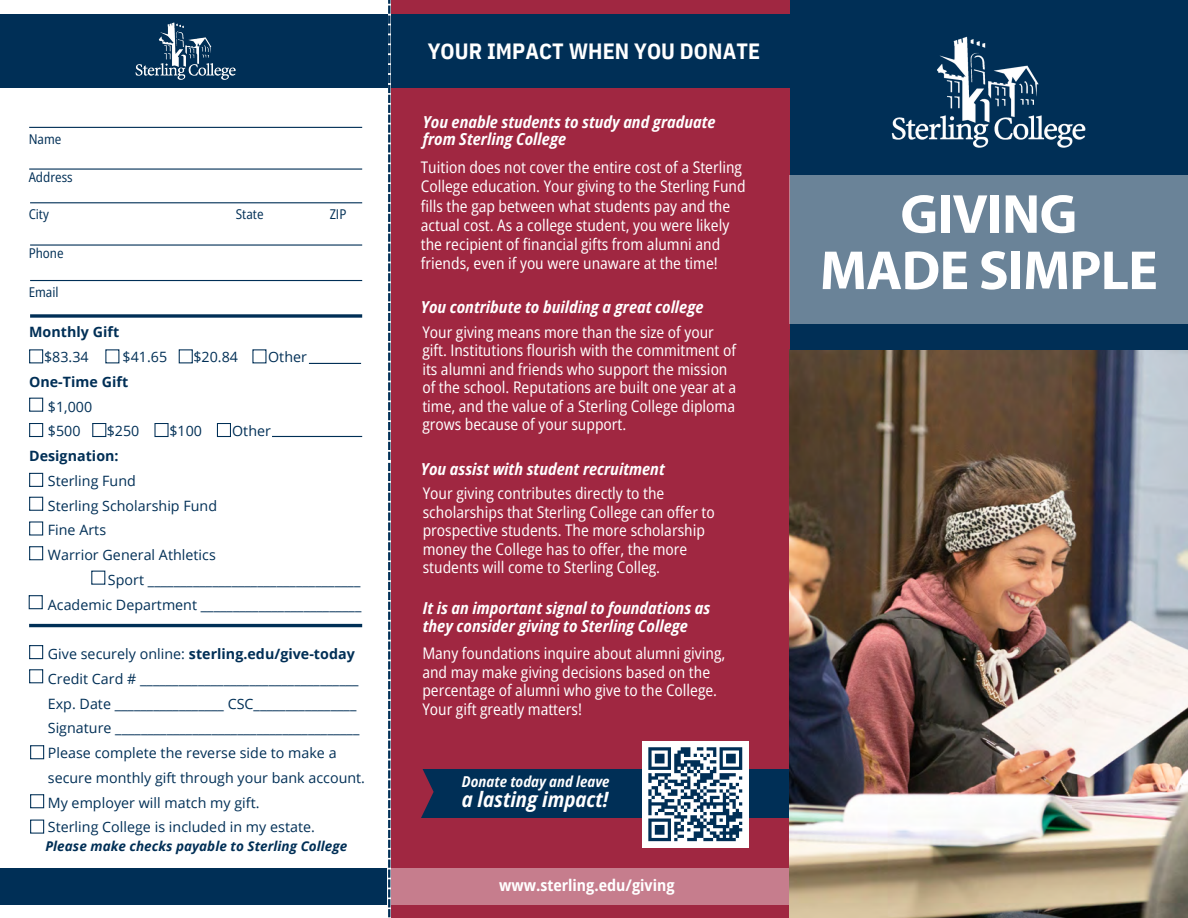
<style>
.page{position:relative;width:1188px;height:918px;background:#fff}
.page>*{position:absolute;margin:0;border:0;box-sizing:border-box;transform-origin:0 0}
.t1{font:700 55.5px/56.2px "Myriad Pro";letter-spacing:-.015em;color:#fff;text-align:center}
.t2{font:700 22.05px "IBM Plex Sans Cond";letter-spacing:.005em;color:#fff}
.t3{font:italic 700 semi-condensed 21.15px "Open Sans";color:#fff}
.t4{font:italic 700 semi-condensed 16.5px/16.8px "Open Sans";color:#fff}
.t5{font:semi-condensed 16.05px/18.6px "Open Sans";color:#fff}
.t6{font:700 semi-condensed 16.05px "Open Sans";color:#fff}
.t7{font:italic 700 semi-condensed 15px "Open Sans";color:#fff}
.t8{font:14.25px "Open Sans";letter-spacing:.005em;color:#002f56}
.t9{font:700 14.25px "Open Sans";letter-spacing:.005em;color:#002f56}
.t10{font:italic 700 13.5px "Open Sans";letter-spacing:.005em;color:#002f56}
.t11{font:semi-condensed 13.5px "Open Sans";color:#002f56}
.s1{font-weight:400}
</style>
<div class="page">
<div style="left:0;top:15px;width:387px;height:73px;background:#002f56"></div>
<div style="left:392px;top:0;width:398px;height:918px;background:#a02741"></div>
<div style="left:392px;top:868px;width:398px;height:37px;background:#c67d8d"></div>
<div style="left:0;top:868px;width:387px;height:37px;background:#002f56"></div>
<img style="left:790px;top:350px;width:398px;height:568px">
<div style="left:790px;top:0;width:398px;height:350px;background:#002f56"></div>
<img style="left:892px;top:36px;width:193px;height:111px">
<div style="left:790px;top:176px;width:398px;height:148px;background:#6a8398"></div>
<svg style="left:29px;top:349px;width:14px;height:14px"></svg>
<svg style="left:105px;top:349px;width:14px;height:14px"></svg>
<svg style="left:179px;top:349px;width:14px;height:14px"></svg>
<svg style="left:252px;top:349px;width:14px;height:14px"></svg>
<svg style="left:29px;top:423px;width:14px;height:14px"></svg>
<svg style="left:92px;top:423px;width:14px;height:14px"></svg>
<svg style="left:154px;top:423px;width:15px;height:14px"></svg>
<svg style="left:217px;top:423px;width:14px;height:14px"></svg>
<hr style="left:29px;top:127px;width:333px;height:1px;background:#002f56">
<hr style="left:29px;top:168px;width:333px;height:2px;background:#002f56">
<svg style="left:30px;top:314px;width:332px;height:4px"></svg>
<hr style="left:309px;top:363px;width:52px;height:1px;background:#002f56">
<svg style="left:29px;top:398px;width:14px;height:14px"></svg>
<hr style="left:272px;top:436px;width:90px;height:1px;background:#002f56">
<svg style="left:29px;top:473px;width:14px;height:14px"></svg>
<svg style="left:29px;top:497px;width:14px;height:14px"></svg>
<svg style="left:29px;top:521px;width:14px;height:15px"></svg>
<svg style="left:29px;top:546px;width:14px;height:14px"></svg>
<svg style="left:29px;top:595px;width:14px;height:14px"></svg>
<svg style="left:91px;top:571px;width:14px;height:14px"></svg>
<hr style="left:29px;top:624px;width:333px;height:3px;background:#002f56">
<svg style="left:29px;top:669px;width:14px;height:14px"></svg>
<svg style="left:29px;top:645px;width:14px;height:14px"></svg>
<svg style="left:30px;top:745px;width:14px;height:14px"></svg>
<svg style="left:30px;top:794px;width:14px;height:14px"></svg>
<svg style="left:30px;top:820px;width:14px;height:14px"></svg>
<div style="left:642px;top:741px;width:107px;height:107px;background:#fff"></div>
<svg style="left:421px;top:746px;width:381px;height:97px"></svg>
<hr style="left:30px;top:202px;width:332px;height:1px;background:#002f56">
<hr style="left:30px;top:244px;width:332px;height:2px;background:#002f56">
<hr style="left:30px;top:280px;width:332px;height:1px;background:#002f56">
<div style="left:392px;top:14px;width:403px;height:74px;background:#002f56"></div>
<img style="left:136px;top:22px;width:100px;height:58px">
<svg style="left:388px;top:0;width:2px;height:918px;background:#375c7a"></svg>
<p class="t11" style="left:29px;top:129px;width:34px">Name</p>
<p class="t11" style="left:29px;top:168px;width:45px">Address</p>
<p class="t11" style="left:29px;top:205px;width:22px">City</p>
<p class="t11" style="left:29px;top:244px;width:36px">Phone</p>
<p class="t11" style="left:29px;top:282px;width:31px">Email</p>
<p class="t11" style="left:236px;top:205px;width:29px">State</p>
<p class="t11" style="left:330px;top:205px;width:18px">ZIP</p>
<h3 class="t9" style="left:29px;top:322px;width:92px">Monthly Gift</h3>
<h4 class="t8" style="left:44px;top:347px;width:46px">$83.34</h4>
<h4 class="t8" style="left:123px;top:347px;width:46px">$41.65</h4>
<h4 class="t8" style="left:193px;top:347px;width:46px">$20.84</h4>
<h4 class="t8" style="left:268px;top:347px;width:40px">Other</h4>
<h3 class="t9" style="left:29px;top:372px;width:101px">One-Time Gift</h3>
<h4 class="t8" style="left:48px;top:396px;width:46px">$1,000</h4>
<h3 class="t8" style="left:48px;top:421px;width:34px">$500</h3>
<h3 class="t8" style="left:107px;top:421px;width:34px">$250</h3>
<h3 class="t8" style="left:169px;top:421px;width:34px">$100</h3>
<h3 class="t8" style="left:232px;top:421px;width:40px">Other</h3>
<h4 class="t9" style="left:29px;top:446px;width:91px">Designation:</h4>
<h3 class="t8" style="left:48px;top:471px;width:90px">Sterling Fund</h3>
<h4 class="t8" style="left:48px;top:495px;width:171px">Sterling Scholarship Fund</h4>
<p class="t8" style="left:48px;top:520px;width:60px">Fine Arts</p>
<h3 class="t8" style="left:48px;top:545px;width:169px">Warrior General Athletics</h3>
<p class="t8" style="left:108px;top:570px;width:254px">Sport _________________________________</p>
<h1 class="t8" style="left:48px;top:594px;width:315px">Academic Department _________________________</h1>
<p class="t9" style="left:48px;top:644px;width:309px"><span class="s1">Give securely online:</span> sterling.edu/give-today</p>
<p class="t8" style="left:48px;top:669px;width:312px">Credit Card # __________________________________</p>
<p class="t8" style="left:48px;top:693px;width:310px">Exp. Date _________________ CSC________________</p>
<p class="t8" style="left:48px;top:718px;width:313px">Signature ______________________________________</p>
<p class="t8" style="left:48px;top:743px;width:290px">Please complete the reverse side to make a</p>
<h5 class="t8" style="left:48px;top:768px;width:319px">secure monthly gift through your bank account.</h5>
<p class="t8" style="left:48px;top:792px;width:213px">My employer will match my gift.</p>
<p class="t8" style="left:48px;top:817px;width:269px">Sterling College is included in my estate.</p>
<p class="t10" style="left:45px;top:837px;width:304px">Please make checks payable to Sterling College</p>
<p class="t2" style="left:428px;top:36px;width:334px">YOUR IMPACT WHEN YOU DONATE</p>
<p class="t4" style="left:423px;top:114px;width:294px">You enable students to study and graduate from Sterling College</p>
<p class="t5" style="left:421px;top:157px;width:326px;line-height:19.2px">Tuition does not cover the entire cost of a Sterling College education. Your giving to the Sterling Fund fills the gap between what students pay and the actual cost. As a college student, you were likely the recipient of financial gifts from alumni and friends, even if you were unaware at the time!</p>
<p class="t4" style="left:421px;top:298px;width:284px">You contribute to building a great college</p>
<p class="t5" style="left:422px;top:322px;width:315px">Your giving means more than the size of your gift. Institutions flourish with the commitment of its alumni and friends who support the mission of the school. Reputations are built one year at a time, and the value of a Sterling College diploma grows because of your support.</p>
<p class="t4" style="left:421px;top:460px;width:245px">You assist with student recruitment</p>
<p class="t5" style="left:423px;top:483px;width:294px">Your giving contributes directly to the scholarships that Sterling College can offer to prospective students. The more scholarship money the College has to offer, the more students will come to Sterling Colleg.</p>
<p class="t4" style="left:423px;top:599px;width:289px;line-height:17.5px">It is an important signal to foundations as they consider giving to Sterling College</p>
<p class="t5" style="left:422px;top:644px;width:304px">Many foundations inquire about alumni giving, and may make giving decisions based on the percentage of alumni who give to the College.<br>Your gift greatly matters!</p>
<p class="t7" style="left:462px;top:771px;width:149px">Donate today and leave</p>
<p class="t3" style="left:462px;top:785px;width:148px">a lasting impact!</p>
<p class="t6" style="left:499px;top:874px;width:177px">www.sterling.edu/giving</p>
<p class="t1" style="left:820px;top:191px;width:340px">GIVING<br>MADE SIMPLE</p>
</div>
